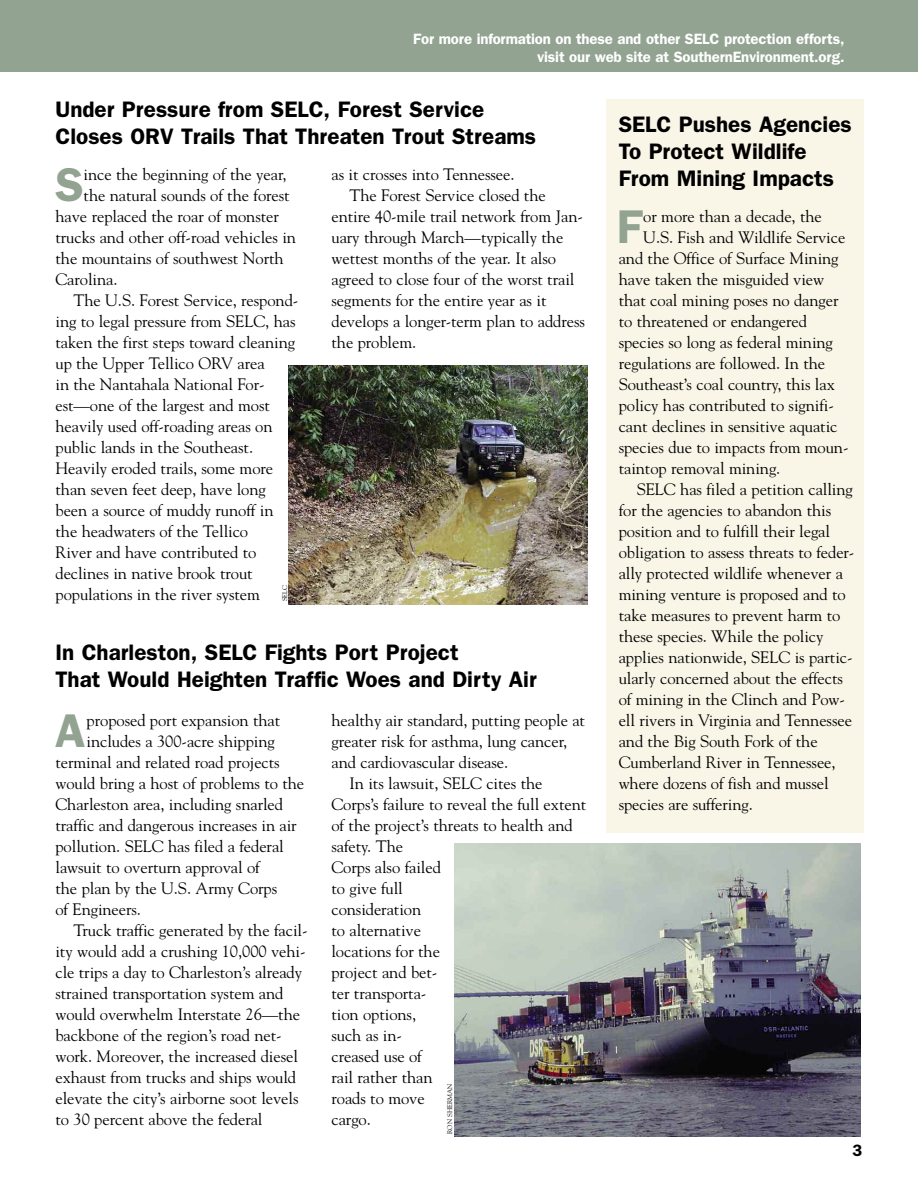
<style>
.page{position:relative;width:918px;height:1188px;background:#fff}
.page>*{position:absolute;margin:0;border:0;box-sizing:border-box;transform-origin:0 0}
.t1{font:600 47.55px "Franklin Gothic";color:#92a391}
.t2{font:600 22.5px/27px "Franklin Gothic";color:#000}
.t3{font:16.5px "Goudy";letter-spacing:-.005em;color:#000}
.t4{font:600 16.5px "Franklin Gothic";color:#000}
.t5{font:600 15px/18px "Franklin Gothic";letter-spacing:-.01em;color:#fff;text-align:right}
.t6{font:6.75px "Goudy";letter-spacing:-.005em;color:#000}
</style>
<div class="page">
<div style="left:0;top:0;width:918px;height:72px;background:#92a391"></div>
<div style="left:606px;top:99px;width:258px;height:733px;background:#f9f6e8"></div>
<img style="left:289px;top:366px;width:298px;height:238px">
<img style="left:454px;top:843px;width:407px;height:293px">
<p class="t5" style="left:413px;top:30px;width:433px">For more information on these and other SELC protection efforts, visit our web site at SouthernEnvironment.org.</p>
<h2 class="t2" style="left:55px;top:96px;width:482px">Under Pressure from SELC, Forest Service<br>Closes ORV Trails That Threaten Trout Streams</h2>
<h2 class="t2" style="left:619px;top:110px;width:235px">SELC Pushes Agencies<br>To Protect Wildlife<br>From Mining Impacts</h2>
<h1 class="t1" style="left:617px;top:199px;width:27px">F</h1>
<p class="t3" style="left:643px;top:207px;width:180px">or more than a decade, the</p>
<h1 class="t1" style="left:55px;top:157px;width:30px">S</h1>
<p class="t3" style="left:84px;top:165px;width:205px">ince the beginning of the year,</p>
<p class="t3" style="left:332px;top:165px;width:185px">as it crosses into Tennessee.</p>
<p class="t3" style="left:350px;top:186px;width:198px">The Forest Service closed the</p>
<p class="t3" style="left:332px;top:207px;width:253px">entire 40-mile trail network from Jan-</p>
<p class="t3" style="left:332px;top:228px;width:233px">uary through March—typically the</p>
<p class="t3" style="left:332px;top:249px;width:226px">wettest months of the year. It also</p>
<p class="t3" style="left:332px;top:270px;width:244px">agreed to close four of the worst trail</p>
<p class="t3" style="left:332px;top:291px;width:217px">segments for the entire year as it</p>
<p class="t3" style="left:332px;top:312px;width:255px">develops a longer-term plan to address</p>
<p class="t3" style="left:332px;top:333px;width:86px">the problem.</p>
<p class="t3" style="left:84px;top:186px;width:208px">the natural sounds of the forest</p>
<p class="t3" style="left:56px;top:207px;width:225px">have replaced the roar of monster</p>
<p class="t3" style="left:56px;top:228px;width:242px">trucks and other off-road vehicles in</p>
<p class="t3" style="left:56px;top:249px;width:230px">the mountains of southwest North</p>
<p class="t3" style="left:56px;top:270px;width:64px">Carolina.</p>
<p class="t3" style="left:74px;top:291px;width:226px">The U.S. Forest Service, respond-</p>
<p class="t3" style="left:56px;top:312px;width:242px">ing to legal pressure from SELC, has</p>
<p class="t3" style="left:56px;top:333px;width:241px">taken the first steps toward cleaning</p>
<p class="t3" style="left:56px;top:354px;width:211px">up the Upper Tellico ORV area</p>
<p class="t3" style="left:56px;top:375px;width:211px">in the Nantahala National For-</p>
<p class="t3" style="left:56px;top:396px;width:216px">est—one of the largest and most</p>
<p class="t3" style="left:56px;top:417px;width:219px">heavily used off-roading areas on</p>
<p class="t3" style="left:56px;top:438px;width:199px">public lands in the Southeast.</p>
<p class="t3" style="left:56px;top:459px;width:219px">Heavily eroded trails, some more</p>
<p class="t3" style="left:56px;top:480px;width:212px">than seven feet deep, have long</p>
<p class="t3" style="left:56px;top:501px;width:220px">been a source of muddy runoff in</p>
<p class="t3" style="left:56px;top:522px;width:194px">the headwaters of the Tellico</p>
<p class="t3" style="left:56px;top:543px;width:202px">River and have contributed to</p>
<p class="t3" style="left:56px;top:564px;width:199px">declines in native brook trout</p>
<p class="t3" style="left:56px;top:585px;width:206px">populations in the river system</p>
<p class="t3" style="left:643px;top:228px;width:204px">U.S. Fish and Wildlife Service</p>
<p class="t3" style="left:619px;top:249px;width:221px">and the Office of Surface Mining</p>
<p class="t3" style="left:619px;top:270px;width:207px">have taken the misguided view</p>
<p class="t3" style="left:619px;top:291px;width:221px">that coal mining poses no danger</p>
<p class="t3" style="left:619px;top:312px;width:190px">to threatened or endangered</p>
<p class="t3" style="left:619px;top:333px;width:216px">species so long as federal mining</p>
<p class="t3" style="left:619px;top:354px;width:208px">regulations are followed. In the</p>
<p class="t3" style="left:619px;top:375px;width:218px">Southeast’s coal country, this lax</p>
<p class="t3" style="left:619px;top:396px;width:217px">policy has contributed to signifi-</p>
<p class="t3" style="left:619px;top:417px;width:220px">cant declines in sensitive aquatic</p>
<p class="t3" style="left:619px;top:438px;width:231px">species due to impacts from moun-</p>
<p class="t3" style="left:619px;top:459px;width:163px">taintop removal mining.</p>
<p class="t3" style="left:637px;top:480px;width:218px">SELC has filed a petition calling</p>
<p class="t3" style="left:619px;top:501px;width:214px">for the agencies to abandon this</p>
<p class="t3" style="left:619px;top:522px;width:213px">position and to fulfill their legal</p>
<p class="t3" style="left:619px;top:543px;width:237px">obligation to assess threats to feder-</p>
<p class="t3" style="left:619px;top:564px;width:226px">ally protected wildlife whenever a</p>
<p class="t3" style="left:619px;top:585px;width:229px">mining venture is proposed and to</p>
<p class="t3" style="left:619px;top:606px;width:223px">take measures to prevent harm to</p>
<p class="t3" style="left:619px;top:627px;width:206px">these species. While the policy</p>
<p class="t3" style="left:619px;top:648px;width:235px">applies nationwide, SELC is partic-</p>
<p class="t3" style="left:619px;top:669px;width:226px">ularly concerned about the effects</p>
<p class="t3" style="left:619px;top:690px;width:228px">of mining in the Clinch and Pow-</p>
<p class="t3" style="left:619px;top:711px;width:235px">ell rivers in Virginia and Tennessee</p>
<p class="t3" style="left:619px;top:732px;width:201px">and the Big South Fork of the</p>
<p class="t3" style="left:619px;top:753px;width:218px">Cumberland River in Tennessee,</p>
<p class="t3" style="left:619px;top:774px;width:211px">where dozens of fish and mussel</p>
<p class="t3" style="left:619px;top:795px;width:136px">species are suffering.</p>
<p class="t6" style="left:281px;top:601px;width:17px;rotate:-90deg">SELC</p>
<h2 class="t2" style="left:55px;top:639px;width:483px">In Charleston, SELC Fights Port Project<br>That Would Heighten Traffic Woes and Dirty Air</h2>
<p class="t3" style="left:331px;top:711px;width:255px">healthy air standard, putting people at</p>
<p class="t3" style="left:331px;top:732px;width:237px">greater risk for asthma, lung cancer,</p>
<p class="t3" style="left:331px;top:753px;width:178px">and cardiovascular disease.</p>
<p class="t3" style="left:349px;top:774px;width:195px">In its lawsuit, SELC cites the</p>
<p class="t3" style="left:331px;top:795px;width:256px">Corps’s failure to reveal the full extent</p>
<p class="t3" style="left:331px;top:816px;width:243px">of the project’s threats to health and</p>
<p class="t3" style="left:331px;top:837px;width:73px">safety. The</p>
<p class="t3" style="left:331px;top:858px;width:111px">Corps also failed</p>
<p class="t3" style="left:331px;top:879px;width:73px">to give full</p>
<p class="t3" style="left:331px;top:900px;width:91px">consideration</p>
<p class="t3" style="left:331px;top:921px;width:91px">to alternative</p>
<p class="t3" style="left:331px;top:942px;width:110px">locations for the</p>
<p class="t3" style="left:331px;top:963px;width:107px">project and bet-</p>
<p class="t3" style="left:331px;top:984px;width:96px">ter transporta-</p>
<p class="t3" style="left:331px;top:1005px;width:86px">tion options,</p>
<p class="t3" style="left:331px;top:1026px;width:72px">such as in-</p>
<p class="t3" style="left:331px;top:1047px;width:92px">creased use of</p>
<p class="t3" style="left:331px;top:1068px;width:103px">rail rather than</p>
<p class="t3" style="left:331px;top:1089px;width:95px">roads to move</p>
<p class="t3" style="left:331px;top:1110px;width:41px">cargo.</p>
<h1 class="t1" style="left:55px;top:703px;width:32px">A</h1>
<p class="t3" style="left:87px;top:711px;width:195px">proposed port expansion that</p>
<p class="t3" style="left:87px;top:732px;width:190px">includes a 300-acre shipping</p>
<p class="t3" style="left:56px;top:753px;width:226px">terminal and related road projects</p>
<p class="t3" style="left:55px;top:774px;width:250px">would bring a host of problems to the</p>
<p class="t3" style="left:56px;top:795px;width:229px">Charleston area, including snarled</p>
<p class="t3" style="left:56px;top:816px;width:243px">traffic and dangerous increases in air</p>
<p class="t3" style="left:55px;top:837px;width:230px">pollution. SELC has filed a federal</p>
<p class="t3" style="left:55px;top:858px;width:206px">lawsuit to overturn approval of</p>
<p class="t3" style="left:55px;top:879px;width:223px">the plan by the U.S. Army Corps</p>
<p class="t3" style="left:55px;top:900px;width:87px">of Engineers.</p>
<p class="t3" style="left:73px;top:921px;width:236px">Truck traffic generated by the facil-</p>
<p class="t3" style="left:55px;top:942px;width:252px">ity would add a crushing 10,000 vehi-</p>
<p class="t3" style="left:55px;top:963px;width:248px">cle trips a day to Charleston’s already</p>
<p class="t3" style="left:55px;top:984px;width:229px">strained transportation system and</p>
<p class="t3" style="left:55px;top:1005px;width:246px">would overwhelm Interstate 26—the</p>
<p class="t3" style="left:55px;top:1026px;width:228px">backbone of the region’s road net-</p>
<p class="t3" style="left:55px;top:1047px;width:244px">work. Moreover, the increased diesel</p>
<p class="t3" style="left:55px;top:1068px;width:242px">exhaust from trucks and ships would</p>
<p class="t3" style="left:55px;top:1089px;width:245px">elevate the city’s airborne soot levels</p>
<p class="t3" style="left:55px;top:1110px;width:209px">to 30 percent above the federal</p>
<p class="t6" style="left:446px;top:1134px;width:52px;rotate:-90deg">RON SHERMAN</p>
<p class="t4" style="left:853px;top:1141px;width:11px">3</p>
</div>
